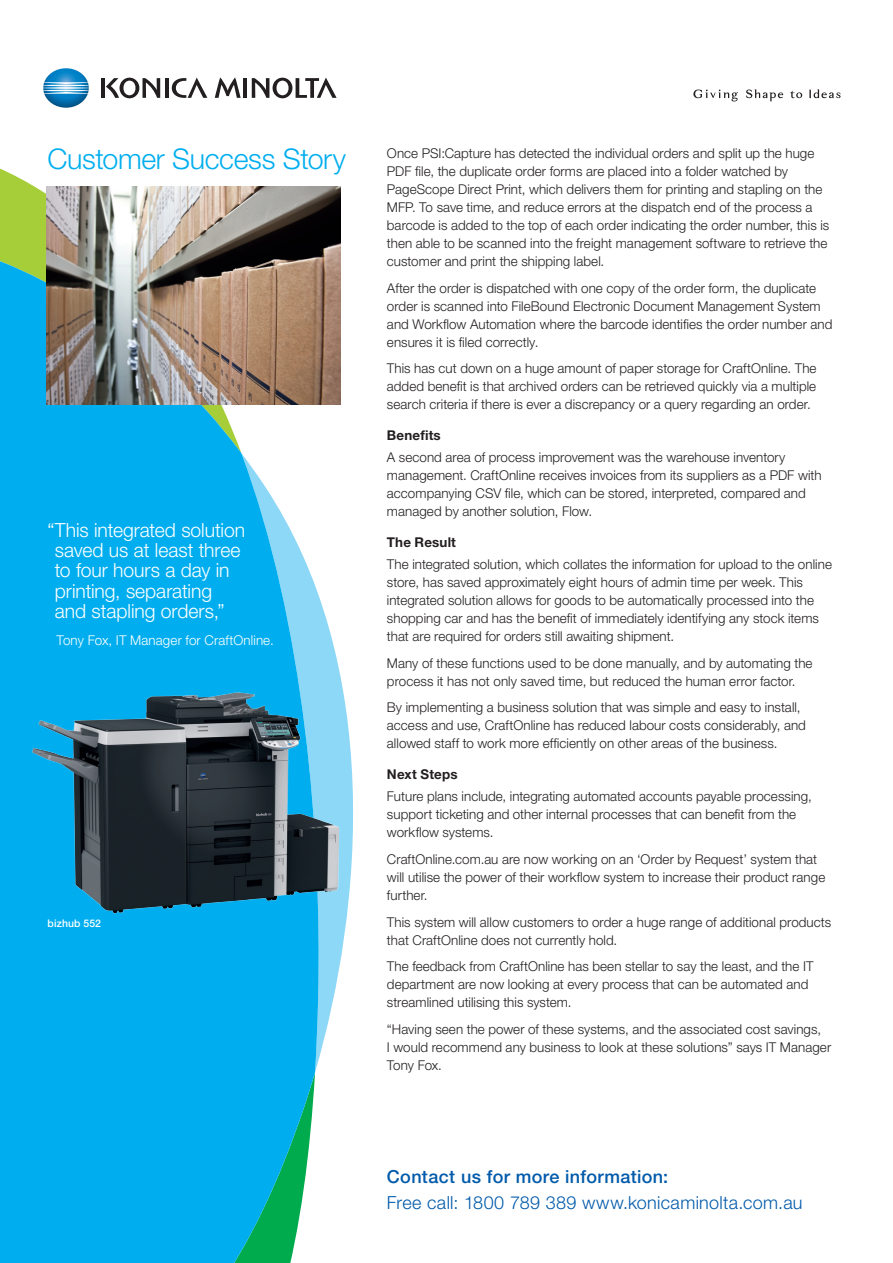
<style>
.page{position:relative;width:893px;height:1263px;background:#fff}
.page>*{position:absolute;margin:0;border:0;box-sizing:border-box;transform-origin:0 0}
.t1{font:300 28.5px "Helvetica Neue LT Std";letter-spacing:-.015em;color:#00aeef}
.t2{font:300 19.5px/20.2px "Helvetica Neue LT Std";letter-spacing:-.005em;color:#fff}
.t3{font:300 18px "Helvetica Neue LT Std";letter-spacing:.02em;color:#015aaa}
.t4{font:500 18px "Helvetica Neue LT Std";letter-spacing:.02em;color:#015aaa}
.t5{font:300 13.5px/18px "Helvetica Neue LT Std";letter-spacing:.005em;color:#231f20}
.t6{font:300 13.5px "Helvetica Neue LT Std";letter-spacing:.01em;color:#fff}
.t7{font:700 13.5px "Helvetica Neue LT Std";letter-spacing:.015em;color:#231f20}
.t8{font:500 10.5px "Helvetica Neue LT Std";letter-spacing:.01em;color:#fff}
</style>
<div class="page">
<svg style="left:322px;top:606px;width:24px;height:441px"></svg>
<svg style="left:0;top:168px;width:241px;height:67px"></svg>
<svg style="left:0;top:235px;width:322px;height:1028px;background:#16b4ea"></svg>
<img style="left:43px;top:68px;width:46px;height:40px">
<hr style="left:101px;top:78px;width:3px;height:20px;background:#231f20">
<hr style="left:165px;top:78px;width:3px;height:20px;background:#231f20">
<hr style="left:243px;top:78px;width:4px;height:20px;background:#231f20">
<svg style="left:172px;top:78px;width:35px;height:20px"></svg>
<svg style="left:106px;top:78px;width:54px;height:20px"></svg>
<svg style="left:252px;top:78px;width:85px;height:20px"></svg>
<svg style="left:215px;top:77px;width:26px;height:21px"></svg>
<svg style="left:746px;top:89px;width:37px;height:12px"></svg>
<svg style="left:809px;top:89px;width:31px;height:9px"></svg>
<svg style="left:693px;top:90px;width:45px;height:11px"></svg>
<svg style="left:790px;top:91px;width:12px;height:7px"></svg>
<img style="left:46px;top:187px;width:295px;height:217px">
<img style="left:17px;top:663px;width:337px;height:262px">
<h1 class="t1" style="left:48px;top:142px;width:300px">Customer Success Story</h1>
<h2 class="t2" style="left:55px;top:519px;width:192px;text-indent:-7px">“This integrated solution saved us at least three to four hours a day in printing, separating and stapling orders,”</h2>
<p class="t6" style="left:57px;top:631px;width:219px">Tony Fox, IT Manager for CraftOnline.</p>
<p class="t8" style="left:48px;top:917px;width:55px">bizhub 552</p>
<p class="t5" style="left:387px;top:144px;width:444px">Once PSI:Capture has detected the individual orders and split up the huge PDF file, the duplicate order forms are placed into a folder watched by PageScope Direct Print, which delivers them for printing and stapling on the MFP. To save time, and reduce errors at the dispatch end of the process a barcode is added to the top of each order indicating the order number, this is then able to be scanned into the freight management software to retrieve the customer and print the shipping label.</p>
<p class="t5" style="left:387px;top:279px;width:447px">After the order is dispatched with one copy of the order form, the duplicate order is scanned into FileBound Electronic Document Management System and Workflow Automation where the barcode identifies the order number and ensures it is filed correctly.</p>
<p class="t5" style="left:387px;top:359px;width:431px;text-align:justify">This has cut down on a huge amount of paper storage for CraftOnline. The added benefit is that archived orders can be retrieved quickly via a multiple search criteria if there is ever a discrepancy or a query regarding an order.</p>
<p class="t7" style="left:387px;top:427px;width:55px">Benefits</p>
<p class="t5" style="left:387px;top:448px;width:436px">A second area of process improvement was the warehouse inventory management. CraftOnline receives invoices from its suppliers as a PDF with accompanying CSV file, which can be stored, interpreted, compared and managed by another solution, Flow.</p>
<p class="t7" style="left:387px;top:534px;width:71px">The Result</p>
<p class="t5" style="left:387px;top:555px;width:446px">The integrated solution, which collates the information for upload to the online store, has saved approximately eight hours of admin time per week. This integrated solution allows for goods to be automatically processed into the shopping car and has the benefit of immediately identifying any stock items that are required for orders still awaiting shipment.</p>
<p class="t5" style="left:387px;top:654px;width:427px">Many of these functions used to be done manually, and by automating the process it has not only saved time, but reduced the human error factor.</p>
<p class="t5" style="left:387px;top:698px;width:420px">By implementing a business solution that was simple and easy to install, access and use, CraftOnline has reduced labour costs considerably, and allowed staff to work more efficiently on other areas of the business.</p>
<p class="t7" style="left:387px;top:766px;width:72px">Next Steps</p>
<p class="t5" style="left:387px;top:787px;width:426px">Future plans include, integrating automated accounts payable processing, support ticketing and other internal processes that can benefit from the workflow systems.</p>
<p class="t5" style="left:387px;top:850px;width:440px">CraftOnline.com.au are now working on an ‘Order by Request’ system that will utilise the power of their workflow system to increase their product range further.</p>
<p class="t5" style="left:387px;top:912px;width:446px">This system will allow customers to order a huge range of additional products that CraftOnline does not currently hold.</p>
<p class="t5" style="left:387px;top:957px;width:428px">The feedback from CraftOnline has been stellar to say the least, and the IT department are now looking at every process that can be automated and streamlined utilising this system.</p>
<p class="t5" style="left:387px;top:1019px;width:446px">“Having seen the power of these systems, and the associated cost savings,<br>I would recommend any business to look at these solutions” says IT Manager<br>Tony Fox.</p>
<h3 class="t4" style="left:387px;top:1166px;width:283px">Contact us for more information:</h3>
<h3 class="t3" style="left:387px;top:1191px;width:417px">Free call: 1800 789 389 www.konicaminolta.com.au</h3>
</div>
